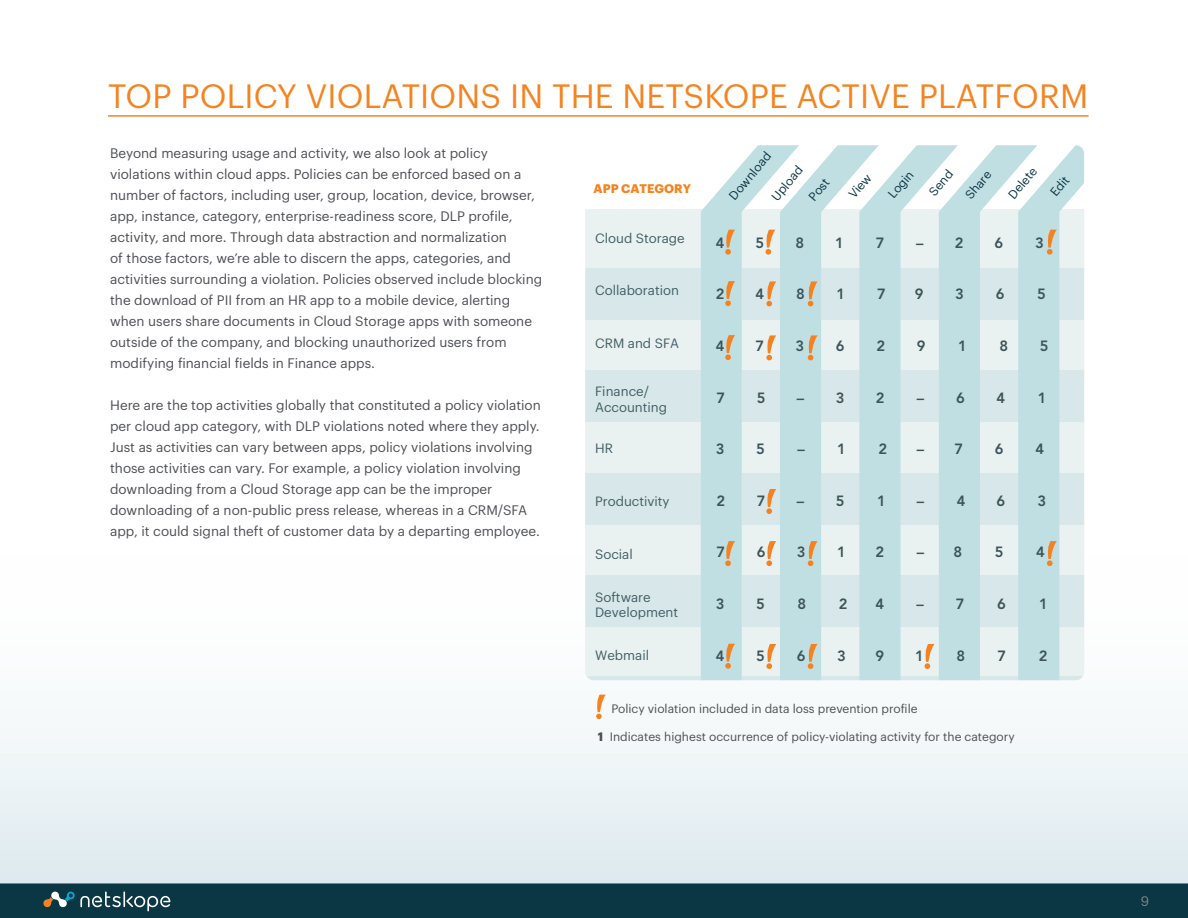
<style>
.page{position:relative;width:1188px;height:918px;background:#fff}
.page>*{position:absolute;margin:0;border:0;box-sizing:border-box;transform-origin:0 0}
.Main_Titles{font:33px "Graphik";letter-spacing:.005em;color:#f38421}
.t1{font:800 14.7px "Avenir";color:#3d5459}
.t2{font:13.5px/21px "Graphik";color:#4d4f54}
.t3{font:13.5px "Graphik";color:#808285}
.t4{font:13.2px/15.9px "Graphik";color:#425f65}
.t5{font:12.3px "Graphik";color:#0a3743}
.t6{font:700 12.3px "Graphik";color:#f28521}
.t7{font:12px "Graphik";color:#4d4f54}
.s1{font-weight:700}
</style>
<div class="page">
<div style="left:0;top:883px;width:1188px;height:35px;background:#0a3743"></div>
<div style="left:0;top:487px;width:1188px;height:396px;background:linear-gradient(to bottom,#fff,#e3edf2)"></div>
<svg style="left:43px;top:891px;width:127px;height:20px"></svg>
<hr style="left:108px;top:115px;width:981px;height:2px;background:#f38421">
<svg style="left:585px;top:145px;width:499px;height:535px;background:#d6e7e9"></svg>
<svg style="left:596px;top:695px;width:10px;height:24px"></svg>
<p class="Main_Titles" style="left:108px;top:72px;width:982px">TOP POLICY VIOLATIONS IN THE NETSKOPE ACTIVE PLATFORM</p>
<p class="t2" style="left:110px;top:141px;width:434px">Beyond measuring usage and activity, we also look at policy violations within cloud apps. Policies can be enforced based on a number of factors, including user, group, location, device, browser, app, instance, category, enterprise-readiness score, DLP profile, activity, and more. Through data abstraction and normalization<br>of those factors, we’re able to discern the apps, categories, and activities surrounding a violation. Policies observed include blocking the download of PII from an HR app to a mobile device, alerting when users share documents in Cloud Storage apps with someone outside of the company, and blocking unauthorized users from modifying financial fields in Finance apps.</p>
<p class="t2" style="left:110px;top:393px;width:432px">Here are the top activities globally that constituted a policy violation per cloud app category, with DLP violations noted where they apply.<br>Just as activities can vary between apps, policy violations involving those activities can vary. For example, a policy violation involving downloading from a Cloud Storage app can be the improper downloading of a non-public press release, whereas in a CRM/SFA app, it could signal theft of customer data by a departing employee.</p>
<p class="t5" style="left:724px;top:192px;width:59px;rotate:-50deg">Download</p>
<p class="t5" style="left:767px;top:193px;width:43px;rotate:-50deg">Upload</p>
<p class="t5" style="left:961px;top:192px;width:35px;rotate:-50deg">Share</p>
<p class="t5" style="left:1004px;top:191px;width:38px;rotate:-50deg">Delete</p>
<p class="t5" style="left:1046px;top:189px;width:24px;rotate:-50deg">Edit</p>
<p class="t5" style="left:804px;top:193px;width:26px;rotate:-50deg">Post</p>
<p class="t5" style="left:844px;top:191px;width:29px;rotate:-50deg">View</p>
<p class="t5" style="left:883px;top:191px;width:34px;rotate:-50deg">Login</p>
<p class="t5" style="left:924px;top:189px;width:31px;rotate:-50deg">Send</p>
<p class="t6" style="left:594px;top:179px;width:99px">APP CATEGORY</p>
<p class="t4" style="left:595px;top:229px;width:91px">Cloud Storage</p>
<p class="t4" style="left:595px;top:281px;width:85px">Collaboration</p>
<p class="t1" style="left:716px;top:234px;width:10px">4</p>
<p class="t1" style="left:756px;top:234px;width:10px">5</p>
<p class="t1" style="left:795px;top:234px;width:10px">8</p>
<p class="t1" style="left:835px;top:234px;width:10px">1</p>
<p class="t1" style="left:876px;top:234px;width:10px">7</p>
<p class="t1" style="left:916px;top:234px;width:49px">– 2</p>
<p class="t1" style="left:995px;top:234px;width:10px">6</p>
<p class="t1" style="left:1035px;top:234px;width:10px">3</p>
<p class="t1" style="left:716px;top:286px;width:10px">2</p>
<p class="t1" style="left:756px;top:286px;width:10px">4</p>
<p class="t1" style="left:796px;top:286px;width:10px">8</p>
<p class="t1" style="left:837px;top:286px;width:10px">1</p>
<p class="t1" style="left:877px;top:286px;width:10px">7</p>
<p class="t1" style="left:915px;top:286px;width:10px">9</p>
<p class="t1" style="left:955px;top:286px;width:10px">3</p>
<p class="t1" style="left:996px;top:286px;width:10px">6</p>
<p class="t1" style="left:1037px;top:286px;width:10px">5</p>
<p class="t4" style="left:595px;top:334px;width:86px">CRM and SFA</p>
<p class="t4" style="left:595px;top:382px;width:74px">Finance/<br>Accounting</p>
<p class="t4" style="left:595px;top:439px;width:19px">HR</p>
<p class="t1" style="left:716px;top:337px;width:10px">4</p>
<p class="t1" style="left:756px;top:337px;width:10px">7</p>
<p class="t1" style="left:795px;top:337px;width:10px">3</p>
<p class="t1" style="left:836px;top:337px;width:10px">6</p>
<p class="t1" style="left:876px;top:337px;width:10px">2</p>
<p class="t1" style="left:917px;top:337px;width:10px">9</p>
<p class="t1" style="left:958px;top:337px;width:10px">1</p>
<p class="t1" style="left:999px;top:337px;width:10px">8</p>
<p class="t1" style="left:1040px;top:337px;width:10px">5</p>
<p class="t1" style="left:716px;top:389px;width:10px">7</p>
<p class="t1" style="left:757px;top:389px;width:10px">5</p>
<p class="t1" style="left:797px;top:389px;width:49px">– 3</p>
<p class="t1" style="left:876px;top:389px;width:10px">2</p>
<p class="t1" style="left:917px;top:389px;width:49px">– 6</p>
<p class="t1" style="left:997px;top:389px;width:10px">4</p>
<p class="t1" style="left:1038px;top:389px;width:10px">1</p>
<p class="t1" style="left:716px;top:440px;width:10px">3</p>
<p class="t1" style="left:756px;top:440px;width:10px">5</p>
<p class="t1" style="left:797px;top:440px;width:50px">– 1</p>
<p class="t1" style="left:879px;top:440px;width:10px">2</p>
<p class="t1" style="left:917px;top:440px;width:48px">– 7</p>
<p class="t1" style="left:995px;top:440px;width:10px">6</p>
<p class="t1" style="left:1035px;top:440px;width:10px">4</p>
<p class="t1" style="left:716px;top:492px;width:10px">2</p>
<p class="t1" style="left:757px;top:492px;width:10px">7</p>
<p class="t1" style="left:797px;top:492px;width:49px">– 5</p>
<p class="t1" style="left:877px;top:492px;width:10px">1</p>
<p class="t1" style="left:917px;top:492px;width:50px">– 4</p>
<p class="t1" style="left:996px;top:492px;width:10px">6</p>
<p class="t1" style="left:1038px;top:492px;width:10px">3</p>
<p class="t4" style="left:595px;top:492px;width:76px">Productivity</p>
<p class="t4" style="left:595px;top:545px;width:39px">Social</p>
<p class="t4" style="left:595px;top:588px;width:85px">Software<br>Development</p>
<p class="t4" style="left:595px;top:646px;width:56px">Webmail</p>
<p class="t1" style="left:716px;top:544px;width:10px">7</p>
<p class="t1" style="left:757px;top:544px;width:10px">6</p>
<p class="t1" style="left:797px;top:544px;width:10px">3</p>
<p class="t1" style="left:837px;top:544px;width:10px">1</p>
<p class="t1" style="left:876px;top:544px;width:10px">2</p>
<p class="t1" style="left:917px;top:544px;width:47px">– 8</p>
<p class="t1" style="left:995px;top:544px;width:10px">5</p>
<p class="t1" style="left:1036px;top:544px;width:10px">4</p>
<p class="t1" style="left:716px;top:595px;width:10px">3</p>
<p class="t1" style="left:756px;top:595px;width:10px">5</p>
<p class="t1" style="left:797px;top:595px;width:10px">8</p>
<p class="t1" style="left:839px;top:595px;width:10px">2</p>
<p class="t1" style="left:875px;top:595px;width:10px">4</p>
<p class="t1" style="left:917px;top:595px;width:49px">– 7</p>
<p class="t1" style="left:997px;top:595px;width:10px">6</p>
<p class="t1" style="left:1039px;top:595px;width:10px">1</p>
<p class="t1" style="left:716px;top:647px;width:10px">4</p>
<p class="t1" style="left:756px;top:647px;width:10px">5</p>
<p class="t1" style="left:797px;top:647px;width:10px">6</p>
<p class="t1" style="left:837px;top:647px;width:10px">3</p>
<p class="t1" style="left:876px;top:647px;width:10px">9</p>
<p class="t1" style="left:915px;top:647px;width:10px">1</p>
<p class="t1" style="left:956px;top:647px;width:10px">8</p>
<p class="t1" style="left:998px;top:647px;width:10px">7</p>
<p class="t1" style="left:1039px;top:647px;width:10px">2</p>
<p class="t7" style="left:611px;top:700px;width:308px">Policy violation included in data loss prevention profile</p>
<p class="t7" style="left:598px;top:727px;width:418px"><span class="s1">1</span> Indicates highest occurrence of policy-violating activity for the category</p>
<p class="t3" style="left:1141px;top:891px;width:10px">9</p>
</div>
